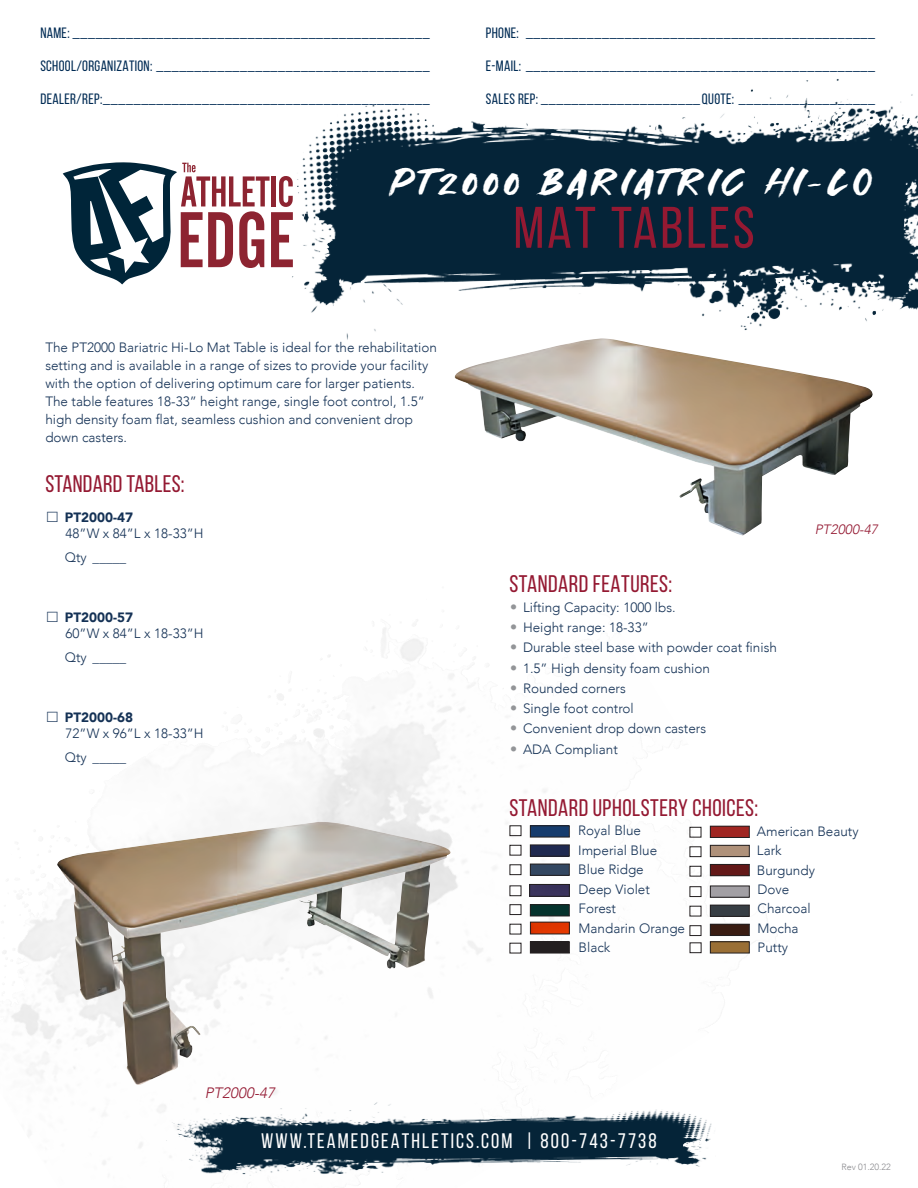
<style>
.page{position:relative;width:918px;height:1188px;background:#fff}
.page>*{position:absolute;margin:0;border:0;box-sizing:border-box;transform-origin:0 0}
.Feature_Header{font:58.5px "Bebas Neue";letter-spacing:.05em;color:#941932}
.Feature_Header-2{font:37.5px "Great Fighter";letter-spacing:.12em;color:#fff}
.t1{font:24px "Bebas Neue";letter-spacing:.02em;color:#941932}
.t2{font:21px "Bebas Neue";letter-spacing:.1em;color:#fff}
.t3{font:15px "Bebas Neue";letter-spacing:.02em;color:#002b54}
.t4{font:italic 300 15px "Avenir";color:#941932}
.t5{font:300 13.5px/18px "Avenir";color:#153256}
.t6{font:900 13.5px "Avenir";color:#153256}
.t7{font:italic 300 13.5px "Avenir";color:#941932}
.t8{font:300 9px "Avenir";color:#8a8a8e}
.s1{font-family:"Futura";color:#939598}
</style>
<div class="page">
<img style="left:3px;top:620px;width:763px;height:565px">
<img style="left:57px;top:822px;width:394px;height:263px">
<img style="left:455px;top:354px;width:418px;height:182px">
<svg style="left:63px;top:162px;width:223px;height:123px"></svg>
<img style="left:286px;top:79px;width:632px;height:275px">
<img style="left:162px;top:1071px;width:554px;height:106px">
<div style="left:530px;top:826px;width:39px;height:11px;background:#163c6d"></div>
<div style="left:530px;top:825px;width:40px;height:12px;border:1px solid #231f20"></div>
<div style="left:530px;top:905px;width:39px;height:11px;background:#05332d"></div>
<div style="left:530px;top:904px;width:40px;height:12px;border:1px solid #231f20"></div>
<div style="left:530px;top:845px;width:39px;height:11px;background:#1f2950"></div>
<div style="left:530px;top:845px;width:40px;height:12px;border:1px solid #231f20"></div>
<div style="left:530px;top:864px;width:39px;height:11px;background:#334761"></div>
<div style="left:530px;top:864px;width:40px;height:12px;border:1px solid #231f20"></div>
<div style="left:710px;top:886px;width:39px;height:11px;background:#a29fa4"></div>
<div style="left:710px;top:886px;width:40px;height:12px;border:1px solid #231f20"></div>
<div style="left:710px;top:826px;width:39px;height:11px;background:#a02622"></div>
<div style="left:710px;top:826px;width:40px;height:12px;border:1px solid #231f20"></div>
<div style="left:710px;top:905px;width:39px;height:11px;background:#373e44"></div>
<div style="left:710px;top:905px;width:40px;height:12px;border:1px solid #231f20"></div>
<div style="left:710px;top:845px;width:39px;height:12px;background:#af917a"></div>
<div style="left:710px;top:845px;width:40px;height:12px;border:1px solid #231f20"></div>
<div style="left:710px;top:924px;width:39px;height:12px;background:#391c12"></div>
<div style="left:710px;top:924px;width:40px;height:12px;border:1px solid #231f20"></div>
<div style="left:710px;top:864px;width:39px;height:12px;background:#631818"></div>
<div style="left:710px;top:864px;width:40px;height:12px;border:1px solid #231f20"></div>
<div style="left:510px;top:825px;width:11px;height:11px;border:1px solid #231f20"></div>
<div style="left:510px;top:845px;width:11px;height:10px;border:1px solid #231f20"></div>
<div style="left:510px;top:864px;width:11px;height:11px;border:1px solid #231f20"></div>
<div style="left:690px;top:827px;width:11px;height:10px;border:1px solid #231f20"></div>
<div style="left:690px;top:846px;width:11px;height:11px;border:1px solid #231f20"></div>
<div style="left:690px;top:866px;width:11px;height:10px;border:1px solid #231f20"></div>
<div style="left:510px;top:886px;width:11px;height:10px;border:1px solid #231f20"></div>
<div style="left:510px;top:904px;width:11px;height:11px;border:1px solid #231f20"></div>
<div style="left:690px;top:886px;width:11px;height:11px;border:1px solid #231f20"></div>
<div style="left:690px;top:925px;width:11px;height:11px;border:1px solid #231f20"></div>
<img style="left:531px;top:886px;width:37px;height:9px">
<div style="left:529px;top:884px;width:41px;height:13px;border:1px solid #231f20"></div>
<div style="left:530px;top:942px;width:39px;height:11px;background:#231f20"></div>
<div style="left:530px;top:941px;width:40px;height:12px;border:1px solid #231f20"></div>
<img style="left:532px;top:924px;width:36px;height:8px">
<div style="left:690px;top:942px;width:11px;height:11px;border:1px solid #231f20"></div>
<div style="left:710px;top:942px;width:39px;height:11px;background:#9a6f35"></div>
<div style="left:710px;top:941px;width:40px;height:12px;border:1px solid #231f20"></div>
<p class="t3" style="left:40px;top:25px;width:391px">NAME: _______________________________________________</p>
<p class="t3" style="left:40px;top:58px;width:391px">SCHOOL/ORGANIZATION: ____________________________________</p>
<p class="t3" style="left:40px;top:91px;width:391px">DEALER/REP:___________________________________________</p>
<p class="t3" style="left:486px;top:25px;width:391px">PHONE: ______________________________________________</p>
<p class="t3" style="left:486px;top:58px;width:391px">E-MAIL: ______________________________________________</p>
<p class="t3" style="left:486px;top:91px;width:391px">SALES REP: _____________________QUOTE: __________________</p>
<p class="Feature_Header-2" style="left:390px;top:166px;width:484px">PT2000 BARIATRIC HI-LO</p>
<p class="t5" style="left:45px;top:338px;width:393px">The PT2000 Bariatric Hi-Lo Mat Table is ideal for the rehabilitation setting and is available in a range of sizes to provide your facility with the option of delivering optimum care for larger patients.<br>The table features 18-33” height range, single foot control, 1.5” high density foam flat, seamless cushion and convenient drop down casters.</p>
<p class="t1" style="left:45px;top:470px;width:141px">STANDARD TABLES:</p>
<p class="t6" style="left:45px;top:506px;width:89px">□ PT2000-47</p>
<p class="t5" style="left:66px;top:525px;width:139px">48”W x 84”L x 18-33”H</p>
<p class="t5" style="left:65px;top:549px;width:63px">Qty _____</p>
<p class="t6" style="left:45px;top:606px;width:89px">□ PT2000-57</p>
<p class="t5" style="left:66px;top:624px;width:139px">60”W x 84”L x 18-33”H</p>
<p class="t5" style="left:65px;top:649px;width:63px">Qty _____</p>
<p class="t6" style="left:45px;top:706px;width:89px">□ PT2000-68</p>
<p class="t5" style="left:66px;top:724px;width:139px">72”W x 96”L x 18-33”H</p>
<p class="t5" style="left:65px;top:749px;width:63px">Qty _____</p>
<p class="t4" style="left:205px;top:1084px;width:75px">PT2000-47</p>
<p class="Feature_Header" style="left:514px;top:196px;width:243px">MAT TABLES</p>
<p class="t1" style="left:510px;top:570px;width:164px">STANDARD FEATURES:</p>
<p class="t5" style="left:510px;top:598px;width:168px"><span class="s1">•</span> Lifting Capacity: 1000 lbs.</p>
<p class="t5" style="left:510px;top:619px;width:141px"><span class="s1">•</span> Height range: 18-33”</p>
<p class="t5" style="left:510px;top:639px;width:269px"><span class="s1">•</span> Durable steel base with powder coat finish</p>
<p class="t5" style="left:510px;top:659px;width:202px"><span class="s1">•</span> 1.5” High density foam cushion</p>
<p class="t5" style="left:510px;top:679px;width:118px"><span class="s1">•</span> Rounded corners</p>
<p class="t5" style="left:510px;top:700px;width:126px"><span class="s1">•</span> Single foot control</p>
<p class="t5" style="left:510px;top:720px;width:198px"><span class="s1">•</span> Convenient drop down casters</p>
<p class="t5" style="left:510px;top:740px;width:110px"><span class="s1">•</span> ADA Compliant</p>
<p class="t7" style="left:815px;top:521px;width:68px">PT2000-47</p>
<p class="t1" style="left:510px;top:795px;width:250px">STANDARD UPHOLSTERY CHOICES:</p>
<p class="t5" style="left:578px;top:822px;width:64px">Royal Blue</p>
<p class="t5" style="left:578px;top:841px;width:81px">Imperial Blue</p>
<p class="t5" style="left:578px;top:861px;width:67px">Blue Ridge</p>
<p class="t5" style="left:757px;top:822px;width:103px">American Beauty</p>
<p class="t5" style="left:757px;top:842px;width:26px">Lark</p>
<p class="t5" style="left:757px;top:861px;width:60px">Burgundy</p>
<p class="t5" style="left:579px;top:880px;width:73px">Deep Violet</p>
<p class="t5" style="left:579px;top:899px;width:39px">Forest</p>
<p class="t5" style="left:579px;top:919px;width:108px">Mandarin Orange</p>
<p class="t5" style="left:579px;top:938px;width:33px">Black</p>
<p class="t5" style="left:758px;top:880px;width:33px">Dove</p>
<p class="t5" style="left:758px;top:900px;width:55px">Charcoal</p>
<p class="t5" style="left:758px;top:919px;width:43px">Mocha</p>
<p class="t5" style="left:758px;top:939px;width:32px">Putty</p>
<p class="t2" style="left:261px;top:1129px;width:397px">WWW.TEAMEDGEATHLETICS.COM | 800-743-7738</p>
<p class="t8" style="left:841px;top:1162px;width:51px">Rev 01.20.22</p>
</div>
